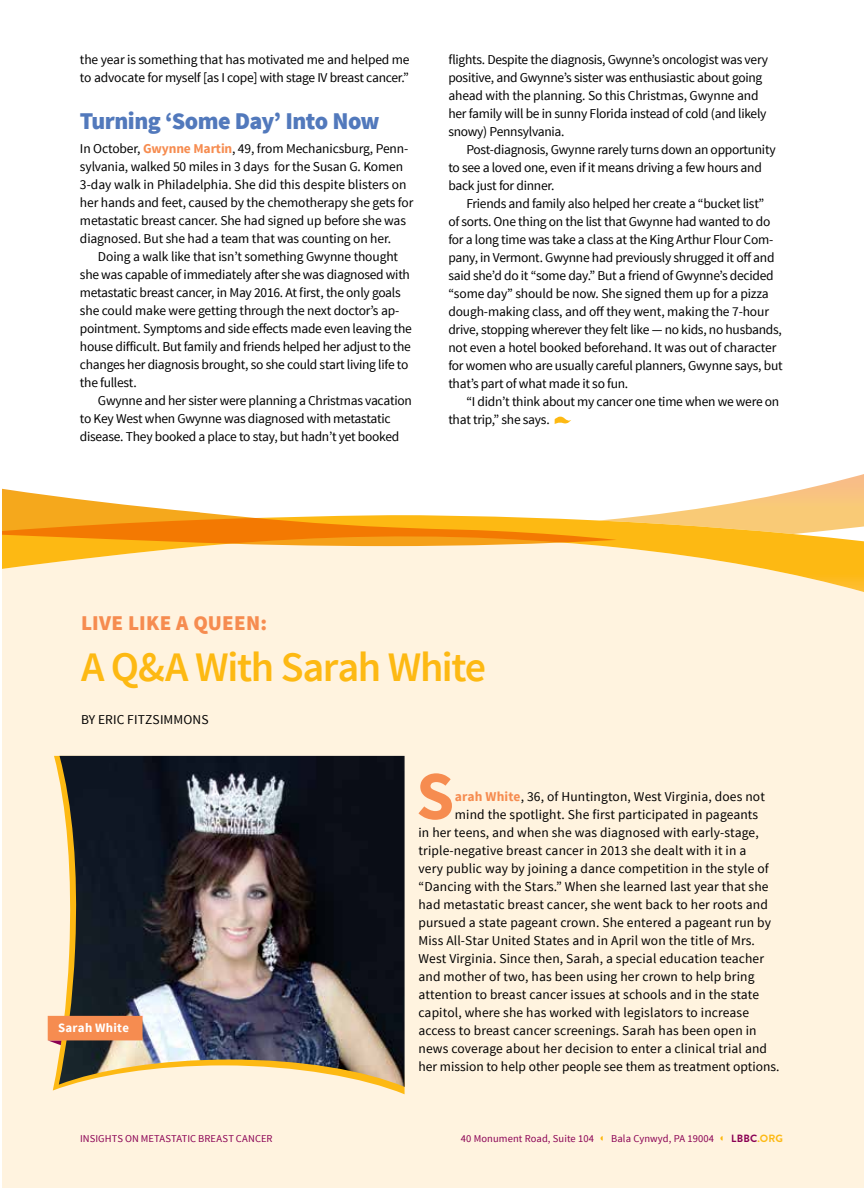
<style>
.page{position:relative;width:864px;height:1188px;background:#fff}
.page>*{position:absolute;margin:0;border:0;box-sizing:border-box;transform-origin:0 0}
.t1{font:700 68.7px "Source Sans Pro";color:#f68c50}
.t2{font:600 42px "Source Sans Pro";letter-spacing:-.03em;color:#fdb913}
.t3{font:900 24px "Source Sans Pro";letter-spacing:-.02em;color:#5279bc}
.t4{font:900 21px "Source Sans Pro";letter-spacing:.015em;color:#f68c50}
.t5{font:13.5px/18px "Source Sans Pro";letter-spacing:-.01em;color:#000}
.t6{font:13.5px "Source Sans Pro";letter-spacing:.01em;color:#000}
.t7{font:700 12.75px "Source Sans Pro";letter-spacing:.02em;color:#fff}
.t8{font:10.5px "Source Sans Pro";letter-spacing:.01em;color:#8a0054}
.t9{font:700 10.5px "Brandon Grotesque";letter-spacing:.02em;color:#8a0054}
.s1{font-weight:700;color:#f68c50}
.s2{color:#fdb913}
</style>
<div class="page">
<div style="left:2px;top:847px;width:862px;height:341px;background:#fff3df"></div>
<div style="left:2px;top:592px;width:862px;height:255px;background:#fff3df"></div>
<svg style="left:651px;top:474px;width:213px;height:41px"></svg>
<svg style="left:2px;top:515px;width:862px;height:77px;background:#fee2a8"></svg>
<svg style="left:2px;top:416px;width:615px;height:130px"></svg>
<div style="left:53px;top:756px;width:352px;height:338px;background:#fff3df"></div>
<img style="left:59px;top:756px;width:346px;height:331px">
<svg style="left:48px;top:1016px;width:95px;height:31px;background:#dd8856"></svg>
<svg style="left:720px;top:1136px;width:3px;height:5px"></svg>
<p class="t5" style="left:80px;top:51px;width:331px">the year is something that has motivated me and helped me to advocate for myself [as I cope] with stage IV breast cancer.”</p>
<h3 class="t3" style="left:80px;top:105px;width:301px">Turning ‘Some Day’ Into Now</h3>
<p class="t5" style="left:80px;top:140px;width:335px">In October, <span class="s1">Gwynne Martin</span>, 49, from Mechanicsburg, Penn&shy;sylvania, walked 50 miles in 3 days for the Susan G. Komen 3-day walk in Philadelphia. She did this despite blisters on her hands and feet, caused by the chemotherapy she gets for metastatic breast cancer. She had signed up before she was diagnosed. But she had a team that was counting on her.</p>
<p class="t5" style="left:80px;top:248px;width:333px;text-indent:18px">Doing a walk like that isn’t something Gwynne thought she was capable of immediately after she was diagnosed with metastatic breast cancer, in May 2016. At first, the only goals she could make were getting through the next doctor’s ap&shy;pointment. Symptoms and side effects made even leaving the house difficult. But family and friends helped her adjust to the changes her diagnosis brought, so she could start living life to the fullest.</p>
<p class="t5" style="left:80px;top:392px;width:333px;text-indent:18px">Gwynne and her sister were planning a Christmas vacation to Key West when Gwynne was diagnosed with metastatic disease. They booked a place to stay, but hadn’t yet booked</p>
<p class="t5" style="left:448px;top:51px;width:321px">flights. Despite the diagnosis, Gwynne’s oncologist was very positive, and Gwynne’s sister was enthusiastic about going ahead with the planning. So this Christmas, Gwynne and her family will be in sunny Florida instead of cold (and likely snowy) Pennsylvania.</p>
<p class="t5" style="left:448px;top:141px;width:329px;text-indent:18px">Post-diagnosis, Gwynne rarely turns down an opportunity to see a loved one, even if it means driving a few hours and back just for dinner.</p>
<p class="t5" style="left:448px;top:195px;width:336px;text-indent:18px">Friends and family also helped her create a “bucket list”<br>of sorts. One thing on the list that Gwynne had wanted to do for a long time was take a class at the King Arthur Flour Com&shy;pany, in Vermont. Gwynne had previously shrugged it off and said she’d do it “some day.” But a friend of Gwynne’s decided “some day” should be now. She signed them up for a pizza dough-making class, and off they went, making the 7-hour drive, stopping wherever they felt like — no kids, no husbands, not even a hotel booked beforehand. It was out of character for women who are usually careful planners, Gwynne says, but that’s part of what made it so fun.</p>
<p class="t5" style="left:448px;top:393px;width:332px;text-indent:18px">“I didn’t think about my cancer one time when we were on that trip,” she says.</p>
<h3 class="t4" style="left:81px;top:609px;width:154px">live li ke a queen</h3>
<h3 class="t4" style="left:260px;top:609px;width:8px">:</h3>
<h2 class="t2" style="left:81px;top:640px;width:407px">A Q&amp;A With Sarah White</h2>
<p class="t5" style="left:81px;top:710px;width:129px">BY ERIC FITZSIMMONS</p>
<p class="t7" style="left:58px;top:1019px;width:72px">Sarah White</p>
<h1 class="t1" style="left:416px;top:752px;width:40px">S</h1>
<p class="t6" style="left:455px;top:788px;width:311px"><span class="s1">arah White</span>, 36, of Huntington, West Virginia, does not</p>
<p class="t6" style="left:455px;top:806px;width:305px">mind the spotlight. She first participated in pageants</p>
<p class="t6" style="left:418px;top:824px;width:342px">in her teens, and when she was diagnosed with early-stage,</p>
<p class="t6" style="left:418px;top:842px;width:329px">triple-negative breast cancer in 2013 she dealt with it in a</p>
<p class="t6" style="left:418px;top:860px;width:352px">very public way by joining a dance competition in the style of</p>
<p class="t6" style="left:418px;top:878px;width:352px">“Dancing with the Stars.” When she learned last year that she</p>
<p class="t6" style="left:418px;top:896px;width:351px">had metastatic breast cancer, she went back to her roots and</p>
<p class="t6" style="left:418px;top:914px;width:354px">pursued a state pageant crown. She entered a pageant run by</p>
<p class="t6" style="left:418px;top:932px;width:338px">Miss All-Star United States and in April won the title of Mrs.</p>
<p class="t6" style="left:418px;top:950px;width:347px">West Virginia. Since then, Sarah, a special education teacher</p>
<p class="t6" style="left:418px;top:968px;width:338px">and mother of two, has been using her crown to help bring</p>
<p class="t6" style="left:418px;top:986px;width:342px">attention to breast cancer issues at schools and in the state</p>
<p class="t6" style="left:418px;top:1004px;width:332px">capitol, where she has worked with legislators to increase</p>
<p class="t6" style="left:418px;top:1022px;width:340px">access to breast cancer screenings. Sarah has been open in</p>
<p class="t6" style="left:418px;top:1040px;width:350px">news coverage about her decision to enter a clinical trial and</p>
<p class="t5" style="left:418px;top:1058px;width:363px">her mission to help other people see them as treatment options.</p>
<p class="t8" style="left:80px;top:1132px;width:194px">INSIGHTS ON METASTATIC BREAST CANCER</p>
<p class="t8" style="left:461px;top:1132px;width:135px">40 Monument Road, Suite 104</p>
<p class="t8" style="left:611px;top:1132px;width:104px">Bala Cynwyd, PA 19004</p>
<p class="t9" style="left:731px;top:1131px;width:53px">LBBC<span class="s2">.ORG</span></p>
</div>
